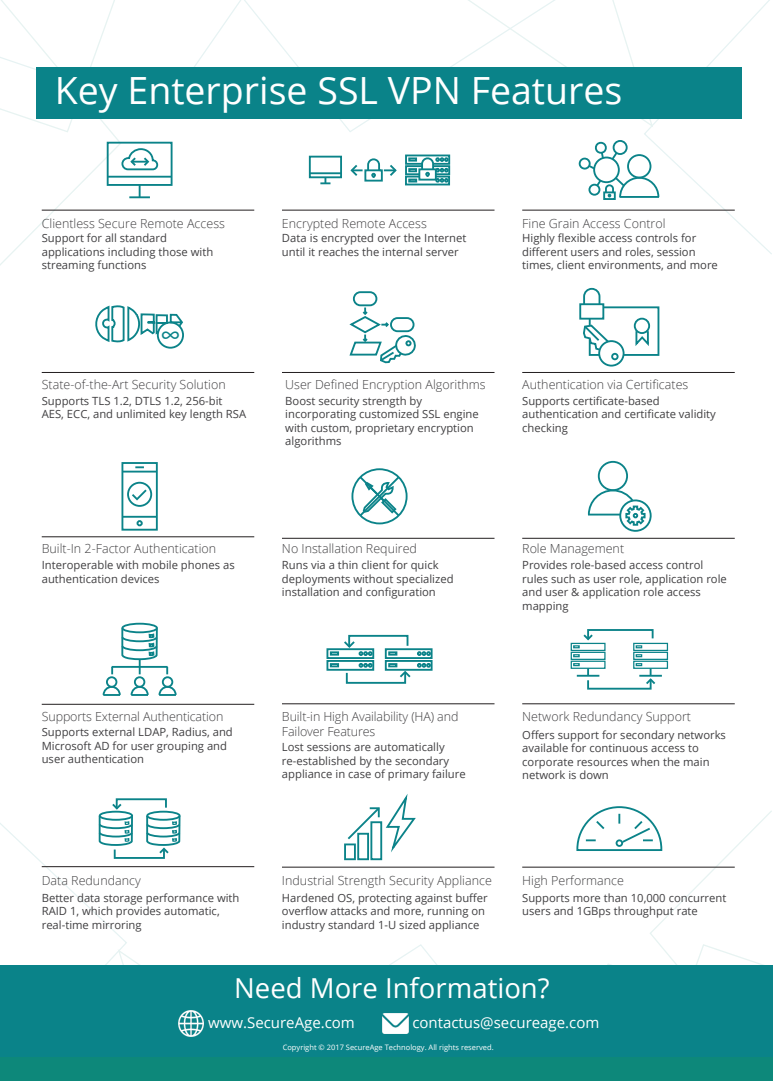
<style>
.page{position:relative;width:773px;height:1081px;background:#fff}
.page>*{position:absolute;margin:0;border:0;box-sizing:border-box;transform-origin:0 0}
.t1{font:37.5px "Open Sans";color:#fff}
.t2{font:27.5px "Open Sans";color:#fff}
.t3{font:25.75px "Myriad Pro";color:#0b8389}
.t4{font:15px "Open Sans";color:#fff}
.t5{font:300 12.5px/15px "Open Sans";color:#414042}
.t6{font:11.25px/13.5px "Open Sans";color:#414042}
.t7{font:7.5px "Open Sans";color:#fff}
</style>
<div class="page">
<svg style="left:159px;top:0;width:304px;height:132px"></svg>
<svg style="left:648px;top:811px;width:124px;height:132px"></svg>
<div style="left:0;top:965px;width:773px;height:101px;background:#0a8389"></div>
<div style="left:0;top:1057px;width:773px;height:24px;background:#0d887a"></div>
<img style="left:383px;top:1013px;width:25px;height:20px">
<div style="left:36px;top:68px;width:706px;height:51px;background:#0a8389"></div>
<hr style="left:42px;top:372px;width:212px;height:1px;background:#231f20">
<svg style="left:95px;top:305px;width:89px;height:38px"></svg>
<div style="left:157px;top:321px;width:27px;height:28px;border:2px solid #0b8389;border-radius:50%"></div>
<hr style="left:522px;top:372px;width:213px;height:1px;background:#231f20">
<div style="left:598px;top:340px;width:26px;height:26px;border:2px solid #0b8389;border-radius:50%"></div>
<div style="left:611px;top:353px;width:7px;height:7px;border:2px solid #0b8389;border-radius:50%"></div>
<div style="left:579px;top:303px;width:25px;height:17px;border:2px solid #0b8389"></div>
<svg style="left:582px;top:287px;width:78px;height:70px"></svg>
<hr style="left:282px;top:372px;width:212px;height:1px;background:#231f20">
<div style="left:353px;top:291px;width:24px;height:15px;border:2px solid #0b8389;border-radius:7px"></div>
<svg style="left:349px;top:307px;width:67px;height:57px"></svg>
<svg style="left:0;top:798px;width:308px;height:239px"></svg>
<hr style="left:522px;top:867px;width:213px;height:1px;background:#231f20">
<svg style="left:576px;top:806px;width:87px;height:46px"></svg>
<hr style="left:282px;top:867px;width:212px;height:1px;background:#231f20">
<div style="left:344px;top:843px;width:12px;height:17px;border:2px solid #0b8389"></div>
<div style="left:370px;top:821px;width:12px;height:39px;border:2px solid #0b8389"></div>
<div style="left:357px;top:833px;width:12px;height:27px;border:2px solid #0b8389"></div>
<svg style="left:346px;top:795px;width:70px;height:62px"></svg>
<hr style="left:42px;top:704px;width:212px;height:1px;background:#231f20">
<div style="left:121px;top:623px;width:37px;height:10px;border:2px solid #0b8389;border-radius:50%"></div>
<svg style="left:120px;top:626px;width:39px;height:48px"></svg>
<hr style="left:112px;top:666px;width:56px;height:2px;background:#0b8389">
<svg style="left:111px;top:667px;width:2px;height:7px"></svg>
<svg style="left:166px;top:667px;width:2px;height:7px"></svg>
<div style="left:106px;top:676px;width:11px;height:12px;border:2px solid #0b8389;border-radius:50%"></div>
<svg style="left:102px;top:685px;width:19px;height:11px"></svg>
<div style="left:134px;top:676px;width:11px;height:12px;border:2px solid #0b8389;border-radius:50%"></div>
<svg style="left:130px;top:685px;width:19px;height:11px"></svg>
<div style="left:162px;top:676px;width:11px;height:12px;border:2px solid #0b8389;border-radius:50%"></div>
<svg style="left:158px;top:685px;width:19px;height:11px"></svg>
<hr style="left:522px;top:703px;width:213px;height:1px;background:#231f20">
<div style="left:571px;top:643px;width:34px;height:8px;border:1px solid #0b8389"></div>
<div style="left:571px;top:652px;width:34px;height:8px;border:1px solid #0b8389"></div>
<svg style="left:573px;top:654px;width:7px;height:3px"></svg>
<div style="left:571px;top:660px;width:34px;height:9px;border:1px solid #0b8389"></div>
<svg style="left:573px;top:663px;width:7px;height:3px"></svg>
<hr style="left:577px;top:675px;width:22px;height:2px;background:#0b8389">
<div style="left:633px;top:643px;width:35px;height:8px;border:1px solid #0b8389"></div>
<div style="left:633px;top:652px;width:35px;height:8px;border:1px solid #0b8389"></div>
<svg style="left:636px;top:654px;width:6px;height:3px"></svg>
<div style="left:633px;top:660px;width:35px;height:9px;border:1px solid #0b8389"></div>
<hr style="left:639px;top:675px;width:23px;height:2px;background:#0b8389">
<svg style="left:573px;top:629px;width:81px;height:19px"></svg>
<svg style="left:586px;top:663px;width:71px;height:27px"></svg>
<hr style="left:282px;top:703px;width:212px;height:1px;background:#231f20">
<div style="left:326px;top:648px;width:48px;height:11px;border:2px solid #0b8389"></div>
<div style="left:326px;top:660px;width:48px;height:11px;border:2px solid #0b8389"></div>
<svg style="left:330px;top:663px;width:9px;height:4px"></svg>
<div style="left:385px;top:648px;width:48px;height:11px;border:2px solid #0b8389"></div>
<svg style="left:417px;top:651px;width:14px;height:5px"></svg>
<div style="left:385px;top:660px;width:48px;height:11px;border:2px solid #0b8389"></div>
<svg style="left:330px;top:634px;width:79px;height:22px"></svg>
<svg style="left:345px;top:663px;width:86px;height:21px"></svg>
<hr style="left:42px;top:536px;width:212px;height:1px;background:#231f20">
<div style="left:121px;top:462px;width:37px;height:69px;border:2px solid #0b8389"></div>
<svg style="left:135px;top:466px;width:9px;height:2px"></svg>
<hr style="left:122px;top:516px;width:35px;height:2px;background:#0b8389">
<hr style="left:122px;top:471px;width:35px;height:1px;background:#0b8389">
<svg style="left:137px;top:520px;width:6px;height:6px"></svg>
<div style="left:127px;top:482px;width:25px;height:25px;border:2px solid #0b8389;border-radius:50%"></div>
<svg style="left:130px;top:487px;width:19px;height:15px"></svg>
<hr style="left:522px;top:538px;width:213px;height:1px;background:#231f20">
<div style="left:598px;top:461px;width:30px;height:30px;border:2px solid #0b8389;border-radius:50%"></div>
<div style="left:619px;top:499px;width:33px;height:33px;border:2px solid #0b8389;border-radius:50%"></div>
<svg style="left:587px;top:488px;width:59px;height:39px"></svg>
<hr style="left:282px;top:538px;width:212px;height:1px;background:#231f20">
<div style="left:351px;top:468px;width:57px;height:56px;border:2px solid #0b8389;border-radius:50%"></div>
<svg style="left:358px;top:474px;width:43px;height:44px"></svg>
<hr style="left:42px;top:210px;width:212px;height:1px;background:#231f20">
<div style="left:107px;top:142px;width:66px;height:44px;border:2px solid #0b8389"></div>
<hr style="left:108px;top:176px;width:64px;height:2px;background:#0b8389">
<svg style="left:0;top:0;width:159px;height:266px"></svg>
<svg style="left:463px;top:0;width:309px;height:254px"></svg>
<hr style="left:282px;top:210px;width:212px;height:1px;background:#231f20">
<div style="left:309px;top:156px;width:33px;height:22px;border:2px solid #0b8389"></div>
<svg style="left:320px;top:177px;width:10px;height:7px"></svg>
<hr style="left:310px;top:172px;width:31px;height:2px;background:#0b8389">
<div style="left:405px;top:155px;width:45px;height:10px;border:2px solid #0b8389"></div>
<svg style="left:405px;top:156px;width:46px;height:30px"></svg>
<div style="left:364px;top:169px;width:19px;height:13px;border:2px solid #0b8389"></div>
<svg style="left:350px;top:158px;width:47px;height:20px"></svg>
<h1 class="t1" style="left:55px;top:65px;width:569px">Key Enterprise SSL VPN Features</h1>
<p class="t5" style="left:42px;top:215px;width:185px">Clientless Secure Remote Access</p>
<p class="t6" style="left:42px;top:231px;width:173px">Support for all standard applications including those with streaming functions</p>
<h3 class="t3" style="left:161px;top:319px;width:20px">∞</h3>
<p class="t5" style="left:42px;top:377px;width:185px">State-of-the-Art Security Solution</p>
<p class="t6" style="left:42px;top:393px;width:206px">Supports TLS 1.2, DTLS 1.2, 256-bit<br>AES, ECC, and unlimited key length RSA</p>
<p class="t5" style="left:282px;top:215px;width:146px">Encrypted Remote Access</p>
<p class="t6" style="left:282px;top:231px;width:186px">Data is encrypted over the Internet until it reaches the internal server</p>
<p class="t5" style="left:285px;top:377px;width:202px">User Defined Encryption Algorithms</p>
<p class="t6" style="left:285px;top:393px;width:195px">Boost security strength by incorporating customized SSL engine with custom, proprietary encryption algorithms</p>
<p class="t5" style="left:522px;top:215px;width:145px">Fine Grain Access Control</p>
<p class="t6" style="left:522px;top:231px;width:197px">Highly flexible access controls for different users and roles, session times, client environments, and more</p>
<p class="t5" style="left:522px;top:377px;width:168px">Authentication via Certificates</p>
<p class="t6" style="left:522px;top:393px;width:195px">Supports certificate-based authentication and certificate validity checking</p>
<p class="t5" style="left:42px;top:541px;width:176px">Built-In 2-Factor Authentication</p>
<p class="t6" style="left:42px;top:558px;width:194px">Interoperable with mobile phones as authentication devices</p>
<p class="t5" style="left:282px;top:541px;width:137px">No Installation Required</p>
<p class="t6" style="left:282px;top:558px;width:173px">Runs via a thin client for quick deployments without specialized installation and configuration</p>
<p class="t5" style="left:522px;top:541px;width:103px">Role Management</p>
<p class="t6" style="left:522px;top:558px;width:206px">Provides role-based access control rules such as user role, application role and user &amp; application role access mapping</p>
<p class="t5" style="left:42px;top:708px;width:183px">Supports External Authentication</p>
<p class="t6" style="left:42px;top:725px;width:193px">Supports external LDAP, Radius, and<br>Microsoft AD for user grouping and user authentication</p>
<p class="t5" style="left:42px;top:872px;width:101px">Data Redundancy</p>
<p class="t6" style="left:42px;top:890px;width:199px">Better data storage performance with<br>RAID 1, which provides automatic, real-time mirroring</p>
<p class="t5" style="left:282px;top:708px;width:178px">Built-in High Availability (HA) and<br>Failover Features</p>
<p class="t6" style="left:282px;top:740px;width:185px">Lost sessions are automatically re-established by the secondary appliance in case of primary failure</p>
<p class="t5" style="left:522px;top:708px;width:170px">Network Redundancy Support</p>
<p class="t6" style="left:522px;top:728px;width:205px">Offers support for secondary networks available for continuous access to corporate resources when the main network is down</p>
<p class="t5" style="left:282px;top:872px;width:211px">Industrial Strength Security Appliance</p>
<p class="t6" style="left:282px;top:890px;width:207px">Hardened OS, protecting against buffer overflow attacks and more, running on industry standard 1-U sized appliance</p>
<p class="t5" style="left:522px;top:872px;width:103px">High Performance</p>
<p class="t6" style="left:522px;top:890px;width:206px">Supports more than 10,000 concurrent users and 1GBps throughput rate</p>
<h2 class="t2" style="left:234px;top:969px;width:317px">Need More Information?</h2>
<h3 class="t4" style="left:208px;top:1012px;width:148px">www.SecureAge.com</h3>
<h3 class="t4" style="left:412px;top:1012px;width:188px">contactus@secureage.com</h3>
<p class="t7" style="left:283px;top:1042px;width:212px">Copyright © 2017 SecureAge Technology. All rights reserved.</p>
</div>
